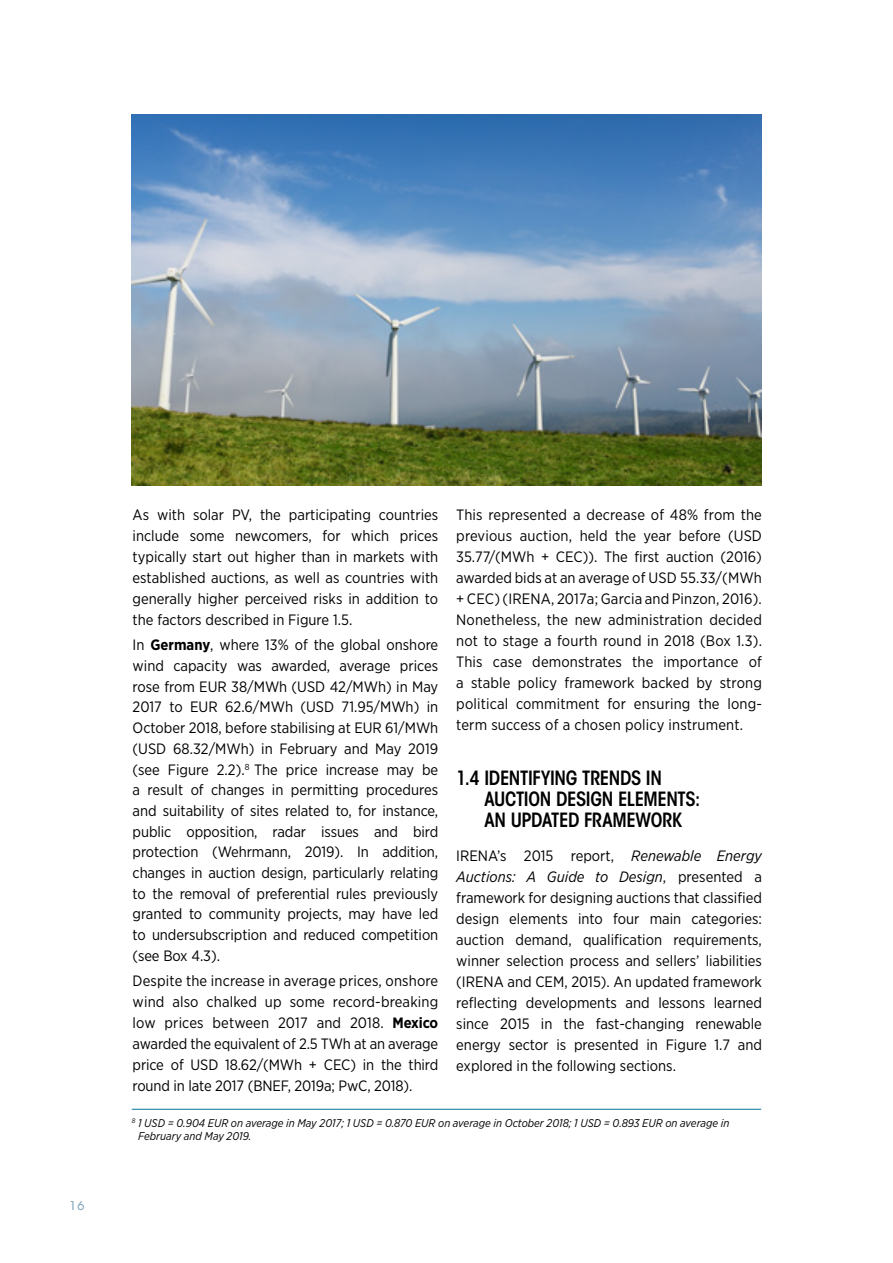
<style>
.page{position:relative;width:893px;height:1263px;background:#fff}
.page>*{position:absolute;margin:0;border:0;box-sizing:border-box;transform-origin:0 0}
.t1{font:600 condensed 19.5px/21px "ITC Avant Garde Std";letter-spacing:-.02em;color:#000}
.t2{font:15px/21px "Gotham Narrow";color:#000;text-align:justify}
.t3{font:12px "ITC Avant Garde Std";color:#769dba}
.t4{font:italic 11.25px/13.5px "Gotham Narrow";color:#000}
.s1{font-weight:700}
.s2{font-style:italic}
</style>
<div class="page">
<hr style="left:132px;top:1109px;width:629px;height:1px;background:#0073a2">
<img style="left:132px;top:115px;width:629px;height:370px">
<p class="t3" style="left:69px;top:1198px;width:17px">16</p>
<p class="t2" style="left:133px;top:504px;width:307px">As with solar PV, the participating countries include some newcomers, for which prices typically start out higher than in markets with established auctions, as well as countries with generally higher perceived risks in addition to the factors described in Figure 1.5.</p>
<p class="t2" style="left:133px;top:634px;width:307px">In <span class="s1">Germany</span>, where 13% of the global onshore wind capacity was awarded, average prices rose from EUR 38/MWh (USD 42/MWh) in May 2017 to EUR 62.6/MWh (USD 71.95/MWh) in October 2018, before stabilising at EUR 61/MWh (USD 68.32/MWh) in February and May 2019 (see Figure 2.2).<sup>8</sup> The price increase may be a result of changes in permitting procedures and suitability of sites related to, for instance, public opposition, radar issues and bird protection (Wehrmann, 2019). In addition, changes in auction design, particularly relating to the removal of preferential rules previously granted to community projects, may have led to undersubscription and reduced competition (see Box 4.3).</p>
<p class="t2" style="left:133px;top:970px;width:307px">Despite the increase in average prices, onshore wind also chalked up some record-breaking low prices between 2017 and 2018. <span class="s1">Mexico </span>awarded the equivalent of 2.5 TWh at an average price of USD 18.62/(MWh + CEC) in the third round in late 2017 (BNEF, 2019a; PwC, 2018).</p>
<p class="t2" style="left:456px;top:504px;width:307px">This represented a decrease of 48% from the previous auction, held the year before (USD 35.77/(MWh + CEC)). The first auction (2016) awarded bids at an average of USD 55.33/(MWh + CEC) (IRENA, 2017a; Garcia and Pinzon, 2016).<br>Nonetheless, the new administration decided not to stage a fourth round in 2018 (Box 1.3).<br>This case demonstrates the importance of a stable policy framework backed by strong political commitment for ensuring the long&shy;term success of a chosen policy instrument.</p>
<h1 class="t1" style="left:484px;top:768px;width:217px;text-indent:-28px">1.4 IDENTIFYING TRENDS IN<br>AUCTION DESIGN ELEMENTS:<br>AN UPDATED FRAMEWORK</h1>
<p class="t2" style="left:456px;top:845px;width:307px">IRENA’s 2015 report, <span class="s2">Renewable Energy Auctions: A Guide to Design</span>, presented a framework for designing auctions that classified design elements into four main categories: auction demand, qualification requirements, winner selection process and sellers’ liabilities (IRENA and CEM, 2015). An updated framework reflecting developments and lessons learned since 2015 in the fast-changing renewable energy sector is presented in Figure 1.7 and explored in the following sections.</p>
<p class="t4" style="left:138px;top:1116px;width:593px;text-indent:-6px"><sup>8</sup> 1 USD = 0.904 EUR on average in May 2017; 1 USD = 0.870 EUR on average in October 2018; 1 USD = 0.893 EUR on average in<br>February and May 2019.</p>
</div>
